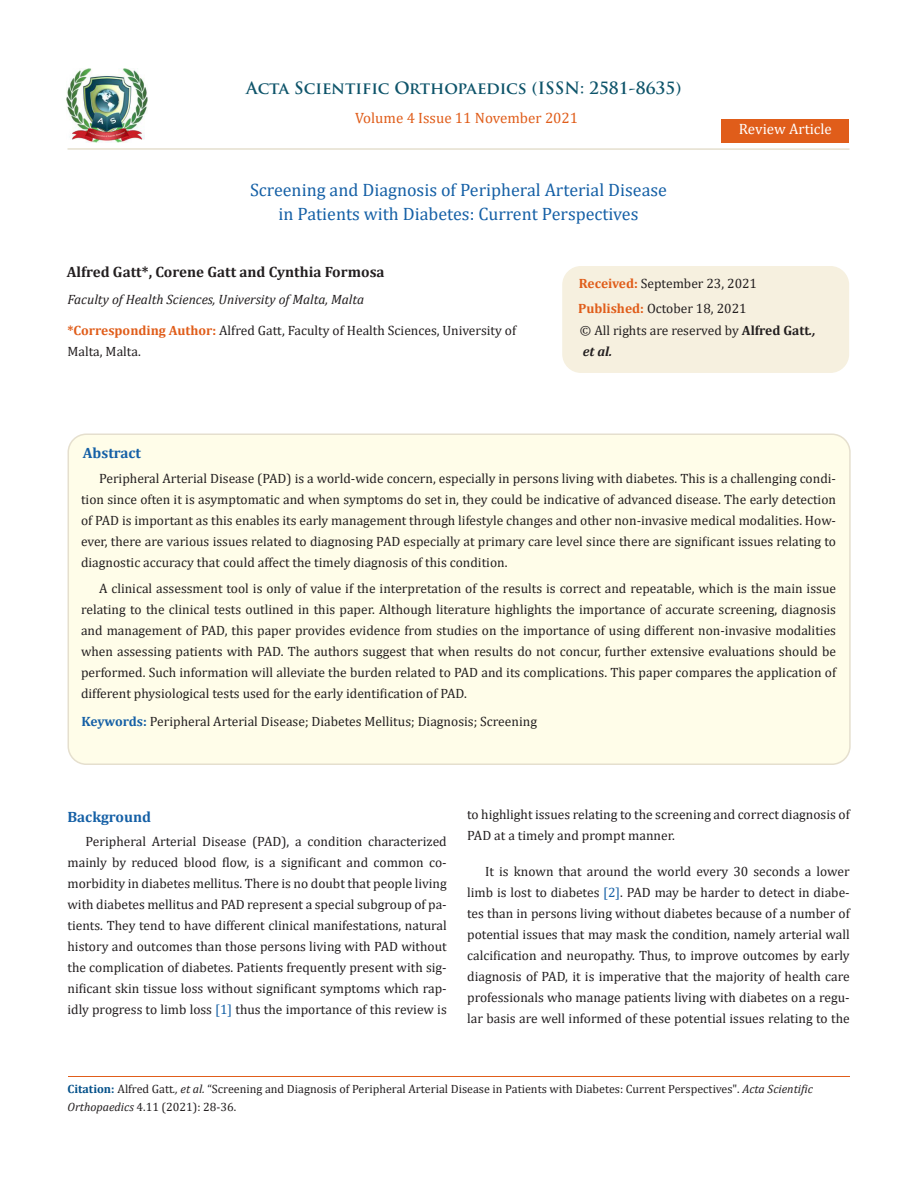
<style>
.page{position:relative;width:917px;height:1188px;background:#fff}
.page>*{position:absolute;margin:0;border:0;box-sizing:border-box;transform-origin:0 0}
.t1{font:18px/24px "Cambria";color:#1560a6;text-align:center}
.t2{font:700 16.5px "Trajan Pro";color:#0e546a}
.t3{font:700 15px "Cambria";color:#231f20}
.t4{font:15px "Cambria";color:#e05d1a}
.t5{font:700 15px "Cambria";color:#1560a6}
.t6{font:15px "Cambria";color:#fff}
.t7{font:13.5px/21px "Cambria";color:#231f20;text-align:justify}
.t8{font:italic 13.5px "Cambria";color:#231f20}
.t9{font:italic 700 13.5px "Cambria";color:#231f20}
.t10{font:12px "Cambria";color:#231f20}
.s1{font-weight:700;color:#e05d1a}
.s2{font-weight:700}
.s3{font-weight:700;font-style:italic}
.s4{font-weight:700;color:#1560a6}
.s5{color:#1560a6}
.s6{font-weight:700;color:#035089}
.s7{font-style:italic}
</style>
<div class="page">
<img style="left:67px;top:68px;width:80px;height:74px">
<div style="left:721px;top:119px;width:128px;height:23px;background:#e05d1a"></div>
<div style="left:563px;top:267px;width:285px;height:105px;background:#f6f0df;border-radius:18px"></div>
<div style="left:562px;top:266px;width:287px;height:107px;border:2px solid #f6f0df;border-radius:18px"></div>
<div style="left:68px;top:434px;width:781px;height:330px;background:#fffde9;border-radius:18px"></div>
<div style="left:67px;top:434px;width:783px;height:331px;border:2px solid #e5dfce;border-radius:18px"></div>
<hr style="left:68px;top:1076px;width:781px;height:1px;background:#e05d1a">
<hr style="left:67px;top:148px;width:782px;height:2px;background:#e5dfce">
<p class="t2" style="left:246px;top:77px;width:436px">Acta Scientific Orthopaedics (ISSN: 2581-8635)</p>
<p class="t4" style="left:355px;top:109px;width:224px">Volume 4 Issue 11 November 2021</p>
<p class="t1" style="left:250px;top:178px;width:418px">Screening and Diagnosis of Peripheral Arterial Disease in Patients with Diabetes: Current Perspectives</p>
<p class="t6" style="left:739px;top:120px;width:94px">Review Article</p>
<p class="t3" style="left:67px;top:261px;width:319px">Alfred Gatt*, Corene Gatt and Cynthia Formosa</p>
<p class="t8" style="left:67px;top:290px;width:298px">Faculty of Health Sciences, University of Malta, Malta</p>
<p class="t7" style="left:67px;top:319px;width:450px"><span class="s1">*Corresponding Author:</span> Alfred Gatt, Faculty of Health Sciences, University of<br>Malta, Malta.</p>
<p class="t7" style="left:579px;top:273px;width:180px"><span class="s1">Received:</span> September 23, 2021</p>
<p class="t7" style="left:578px;top:298px;width:170px"><span class="s1">Published:</span> October 18, 2021</p>
<p class="t7" style="left:580px;top:319px;width:237px">© All rights are reserved by <span class="s2">Alfred Gatt</span><span class="s3">.,</span></p>
<p class="t9" style="left:583px;top:341px;width:31px">et al.</p>
<p class="t5" style="left:83px;top:442px;width:60px">Abstract</p>
<p class="t7" style="left:81px;top:468px;width:756px;text-indent:18px">Peripheral Arterial Disease (PAD) is a world-wide concern, especially in persons living with diabetes. This is a challenging condi&shy;tion since often it is asymptomatic and when symptoms do set in, they could be indicative of advanced disease. The early detection of PAD is important as this enables its early management through lifestyle changes and other non-invasive medical modalities. How&shy;ever, there are various issues related to diagnosing PAD especially at primary care level since there are significant issues relating to diagnostic accuracy that could affect the timely diagnosis of this condition.</p>
<p class="t7" style="left:81px;top:577px;width:756px;text-indent:18px">A clinical assessment tool is only of value if the interpretation of the results is correct and repeatable, which is the main issue relating to the clinical tests outlined in this paper. Although literature highlights the importance of accurate screening, diagnosis and management of PAD, this paper provides evidence from studies on the importance of using different non-invasive modalities when assessing patients with PAD. The authors suggest that when results do not concur, further extensive evaluations should be performed. Such information will alleviate the burden related to PAD and its complications. This paper compares the application of different physiological tests used for the early identification of PAD.</p>
<p class="t7" style="left:82px;top:711px;width:457px"><span class="s4">Keywords:</span> Peripheral Arterial Disease; Diabetes Mellitus; Diagnosis; Screening</p>
<p class="t5" style="left:67px;top:806px;width:85px">Background</p>
<p class="t7" style="left:67px;top:831px;width:381px;text-indent:18px">Peripheral Arterial Disease (PAD), a condition characterized mainly by reduced blood flow, is a significant and common co&shy;morbidity in diabetes mellitus. There is no doubt that people living with diabetes mellitus and PAD represent a special subgroup of pa&shy;tients. They tend to have different clinical manifestations, natural history and outcomes than those persons living with PAD without the complication of diabetes. Patients frequently present with sig&shy;nificant skin tissue loss without significant symptoms which rap&shy;idly progress to limb loss <span class="s5">[1]</span> thus the importance of this review is</p>
<p class="t7" style="left:467px;top:804px;width:384px">to highlight issues relating to the screening and correct diagnosis of<br>PAD at a timely and prompt manner.</p>
<p class="t7" style="left:467px;top:861px;width:384px;text-indent:18px">It is known that around the world every 30 seconds a lower limb is lost to diabetes <span class="s5">[2]</span>. PAD may be harder to detect in diabe&shy;tes than in persons living without diabetes because of a number of potential issues that may mask the condition, namely arterial wall calcification and neuropathy. Thus, to improve outcomes by early diagnosis of PAD, it is imperative that the majority of health care professionals who manage patients living with diabetes on a regu&shy;lar basis are well informed of these potential issues relating to the</p>
<p class="t10" style="left:68px;top:1082px;width:747px"><span class="s6">Citation:</span> Alfred Gatt<span class="s7">., et al.</span> “Screening and Diagnosis of Peripheral Arterial Disease in Patients with Diabetes: Current Perspectives". <span class="s7">Acta Scientific</span></p>
<p class="t10" style="left:68px;top:1100px;width:170px"><span class="s7">Orthopaedics</span> 4.11 (2021): 28-36.</p>
</div>
